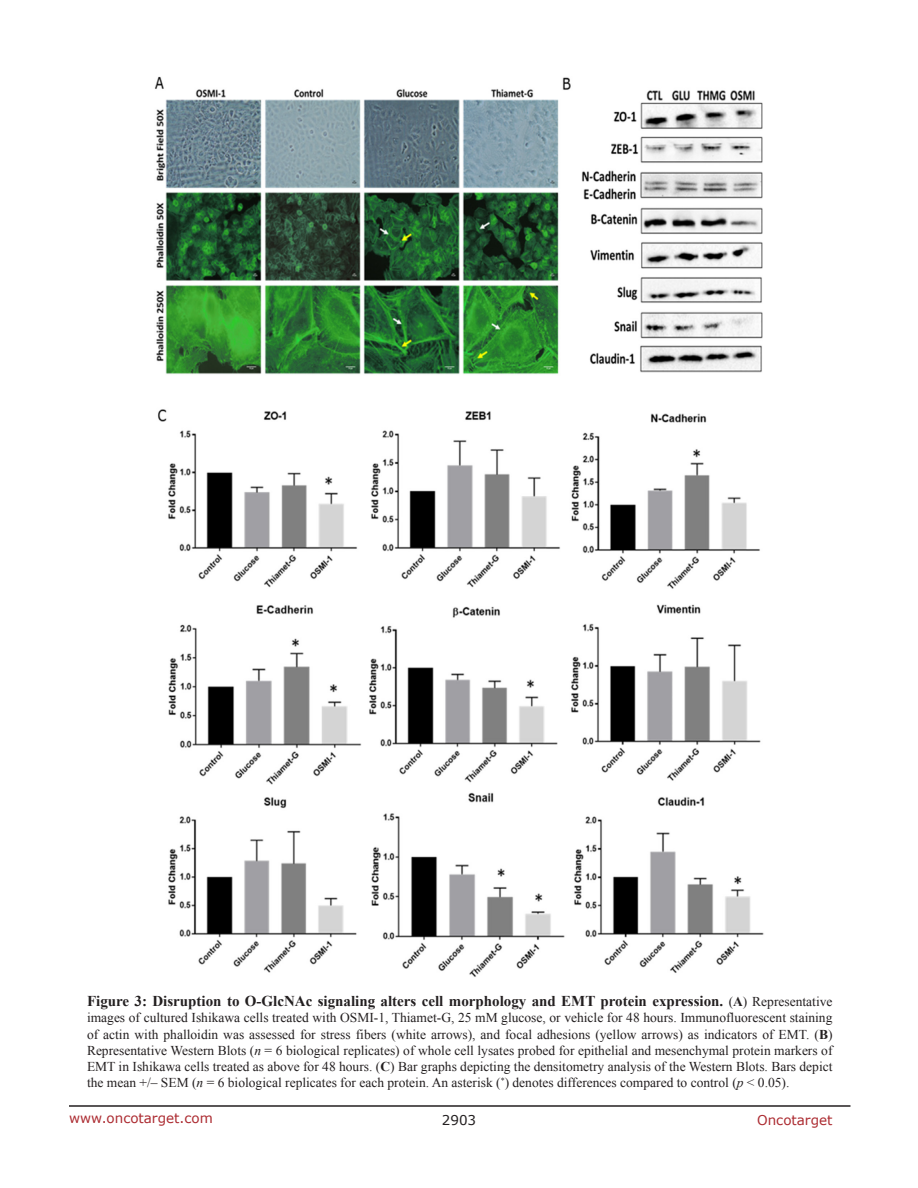
<style>
.page{position:relative;width:918px;height:1188px;background:#fff}
.page>*{position:absolute;margin:0;border:0;box-sizing:border-box;transform-origin:0 0}
.FigureText{font:700 15px "Times New Roman";color:#231f20}
.FigureText-2{font:13.5px/16.2px "Times New Roman";color:#231f20;text-align:justify}
.t1{font:13.5px "Verdana";color:#ac2b31}
.t2{font:13.5px "Verdana";color:#231f20}
.s1{font-weight:400;font-size:13.5px}
.s2{font-size:13.5px}
.s3{font-weight:700}
.s4{font-style:italic}
</style>
<div class="page">
<hr style="left:69px;top:1105px;width:781px;height:2px;background:#231f20">
<img style="left:155px;top:76px;width:609px;height:901px">
<p class="FigureText" style="left:87px;top:991px;width:747px">Figure 3: Disruption to O-GlcNAc signaling alters cell morphology and EMT protein expression. <span class="s1">(</span><span class="s2">A</span><span class="s1">) Representative</span></p>
<p class="FigureText-2" style="left:87px;top:1010px;width:747px">images of cultured Ishikawa cells treated with OSMI-1, Thiamet-G, 25 mM glucose, or vehicle for 48 hours. Immunofluorescent staining of actin with phalloidin was assessed for stress fibers (white arrows), and focal adhesions (yellow arrows) as indicators of EMT. (<span class="s3">B</span>)<br>Representative Western Blots (<span class="s4">n</span> = 6 biological replicates) of whole cell lysates probed for epithelial and mesenchymal protein markers of EMT in Ishikawa cells treated as above for 48 hours. (<span class="s3">C</span>) Bar graphs depicting the densitometry analysis of the Western Blots. Bars depict the mean +/– SEM (<span class="s4">n</span> = 6 biological replicates for each protein. An asterisk (<sup>*</sup>) denotes differences compared to control (<span class="s4">p</span> &lt; 0.05).</p>
<p class="t1" style="left:69px;top:1109px;width:145px">www.oncotarget.com</p>
<p class="t2" style="left:442px;top:1111px;width:36px">2903</p>
<p class="t1" style="left:757px;top:1111px;width:77px">Oncotarget</p>
</div>
